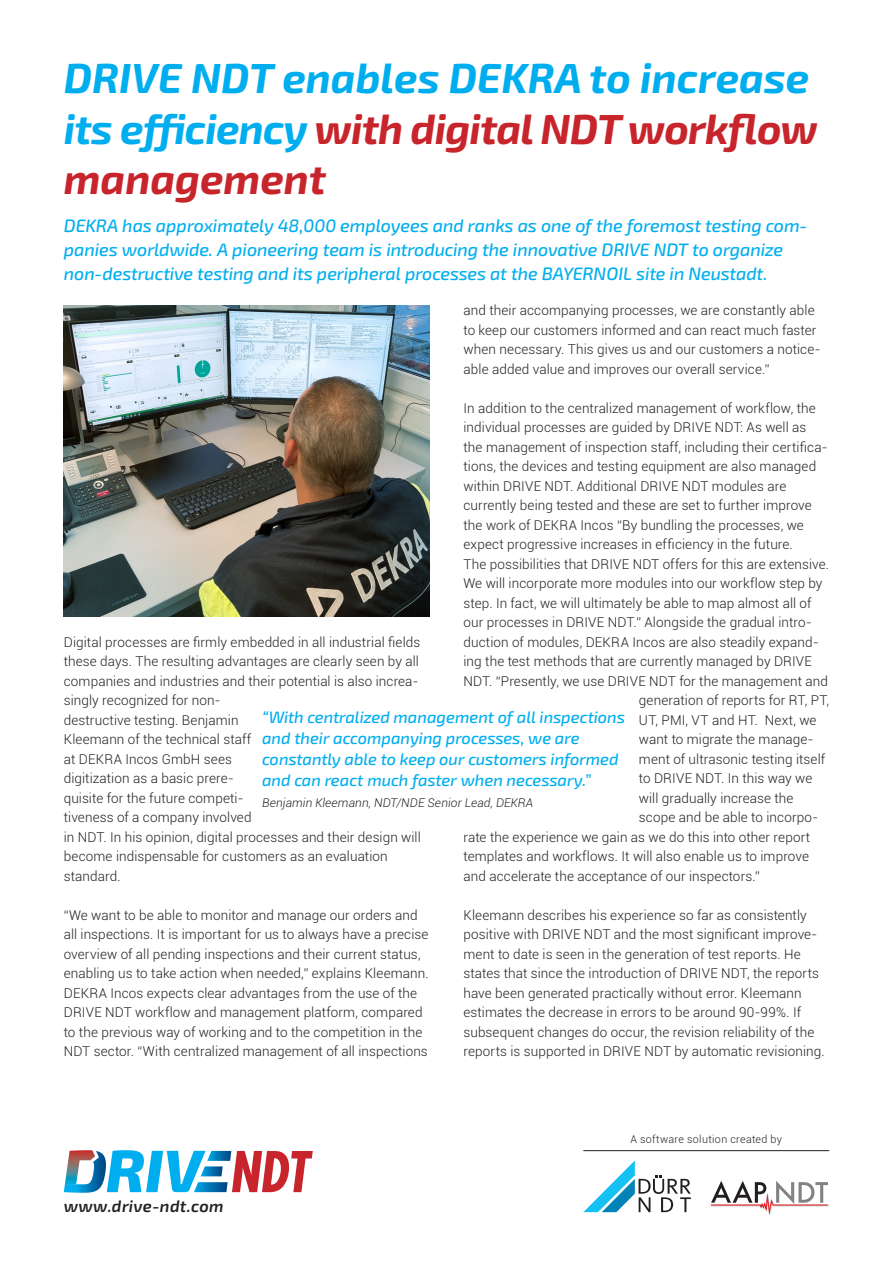
<style>
.page{position:relative;width:893px;height:1263px;background:#fff}
.page>*{position:absolute;margin:0;border:0;box-sizing:border-box;transform-origin:0 0}
.t1{font:italic 700 42px/50.4px "Exo 2";color:#00aeef}
.Intro{font:italic 500 18px/24px "Exo 2";letter-spacing:-.005em;color:#00aeef}
.Intro-2{font:italic 500 16.5px/21px "Exo 2";letter-spacing:-.005em;color:#00aeef}
.t2{font:italic 600 16.5px "Exo 2";letter-spacing:.025em;color:#231f20}
.Copy{font:300 13.5px/19.5px "Roboto";letter-spacing:.01em;color:#231f20}
.Copy-2{font:italic 300 12px "Roboto";letter-spacing:.01em;color:#231f20}
.t3{font:300 10.8px "Roboto";letter-spacing:.03em;color:#231f20}
.s1{color:#c8242b}
</style>
<div class="page">
<svg style="left:64px;top:1150px;width:249px;height:43px"></svg>
<svg style="left:711px;top:1181px;width:118px;height:34px"></svg>
<svg style="left:583px;top:1160px;width:108px;height:52px"></svg>
<hr style="left:583px;top:1150px;width:246px;height:1px;background:#231f20">
<img style="left:64px;top:305px;width:365px;height:312px">
<p class="t1" style="left:64px;top:51px;width:755px">DRIVE NDT enables DEKRA to increase its efficiency <span class="s1">with digital NDT workflow management</span></p>
<p class="Intro" style="left:64px;top:213px;width:745px">DEKRA has approximately 48,000 employees and ranks as one of the foremost testing com&shy;panies worldwide. A pioneering team is introducing the innovative DRIVE NDT to organize non-destructive testing and its peripheral processes at the BAYERNOIL site in Neustadt.</p>
<p class="Copy" style="left:463px;top:300px;width:358px">and their accompanying processes, we are constantly able to keep our customers informed and can react much faster when necessary. This gives us and our customers a notice&shy;able added value and improves our overall service.”</p>
<p class="Copy" style="left:463px;top:398px;width:354px">In addition to the centralized management of workflow, the</p>
<p class="Copy" style="left:463px;top:417px;width:344px">individual processes are guided by DRIVE NDT: As well as</p>
<p class="Copy" style="left:463px;top:437px;width:366px">the management of inspection staff, including their certifica-</p>
<p class="Copy" style="left:463px;top:456px;width:354px">tions, the devices and testing equipment are also managed</p>
<p class="Copy" style="left:463px;top:476px;width:324px">within DRIVE NDT. Additional DRIVE NDT modules are</p>
<p class="Copy" style="left:463px;top:495px;width:350px">currently being tested and these are set to further improve</p>
<p class="Copy" style="left:463px;top:515px;width:342px">the work of DEKRA Incos “By bundling the processes, we</p>
<p class="Copy" style="left:463px;top:534px;width:331px">expect progressive increases in efficiency in the future.</p>
<p class="Copy" style="left:463px;top:554px;width:367px">The possibilities that DRIVE NDT offers for this are extensive.</p>
<p class="Copy" style="left:463px;top:573px;width:360px">We will incorporate more modules into our workflow step by</p>
<p class="Copy" style="left:463px;top:593px;width:349px">step. In fact, we will ultimately be able to map almost all of</p>
<p class="Copy" style="left:463px;top:612px;width:350px">our processes in DRIVE NDT.” Alongside the gradual intro-</p>
<p class="Copy" style="left:463px;top:632px;width:357px">duction of modules, DEKRA Incos are also steadily expand-</p>
<p class="Copy" style="left:463px;top:651px;width:350px">ing the test methods that are currently managed by DRIVE</p>
<p class="Copy" style="left:463px;top:671px;width:366px">NDT. “Presently, we use DRIVE NDT for the management and</p>
<p class="Copy" style="left:639px;top:690px;width:192px">generation of reports for RT, PT,</p>
<p class="Copy" style="left:639px;top:710px;width:179px">UT, PMI, VT and HT. Next, we</p>
<p class="Copy" style="left:639px;top:729px;width:176px">want to migrate the manage-</p>
<p class="Copy" style="left:639px;top:749px;width:188px">ment of ultrasonic testing itself</p>
<p class="Copy" style="left:639px;top:768px;width:175px">to DRIVE NDT. In this way we</p>
<p class="Copy" style="left:639px;top:788px;width:156px">will gradually increase the</p>
<p class="Copy" style="left:639px;top:807px;width:181px">scope and be able to incorpo-</p>
<p class="Copy" style="left:463px;top:827px;width:348px">rate the experience we gain as we do this into other report</p>
<p class="Copy" style="left:463px;top:846px;width:347px">templates and workflows. It will also enable us to improve</p>
<p class="Copy" style="left:463px;top:866px;width:298px">and accelerate the acceptance of our inspectors.”</p>
<p class="Copy" style="left:463px;top:905px;width:363px">Kleemann describes his experience so far as consistently positive with DRIVE NDT and the most significant improve&shy;ment to date is seen in the generation of test reports. He states that since the introduction of DRIVE NDT, the reports have been generated practically without error. Kleemann estimates the decrease in errors to be around 90-99%. If subsequent changes do occur, the revision reliability of the reports is supported in DRIVE NDT by automatic revisioning.</p>
<p class="Copy" style="left:64px;top:632px;width:358px">Digital processes are firmly embedded in all industrial fields these days. The resulting advantages are clearly seen by all companies and industries and their potential is also increa&shy;singly recognized for non-<br>destructive testing. Benjamin<br>Kleemann of the technical staff<br>at DEKRA Incos GmbH sees<br>digitization as a basic prere-<br>quisite for the future competi-<br>tiveness of a company involved<br>in NDT. In his opinion, digital processes and their design will become indispensable for customers as an evaluation standard.</p>
<p class="Copy" style="left:64px;top:905px;width:366px">“We want to be able to monitor and manage our orders and all inspections. It is important for us to always have a precise overview of all pending inspections and their current status, enabling us to take action when needed,” explains Kleemann.<br>DEKRA Incos expects clear advantages from the use of the DRIVE NDT workflow and management platform, compared to the previous way of working and to the competition in the NDT sector. “With centralized management of all inspections</p>
<p class="Intro-2" style="left:262px;top:706px;width:364px">“With centralized management of all inspections and their accompanying processes, we are constantly able to keep our customers informed and can react much faster when necessary.”</p>
<p class="Copy-2" style="left:262px;top:794px;width:273px">Benjamin Kleemann, NDT/NDE Senior Lead, DEKRA</p>
<p class="t2" style="left:64px;top:1194px;width:161px">www.drive-ndt.com</p>
<p class="t3" style="left:630px;top:1132px;width:153px">A software solution created by</p>
</div>
